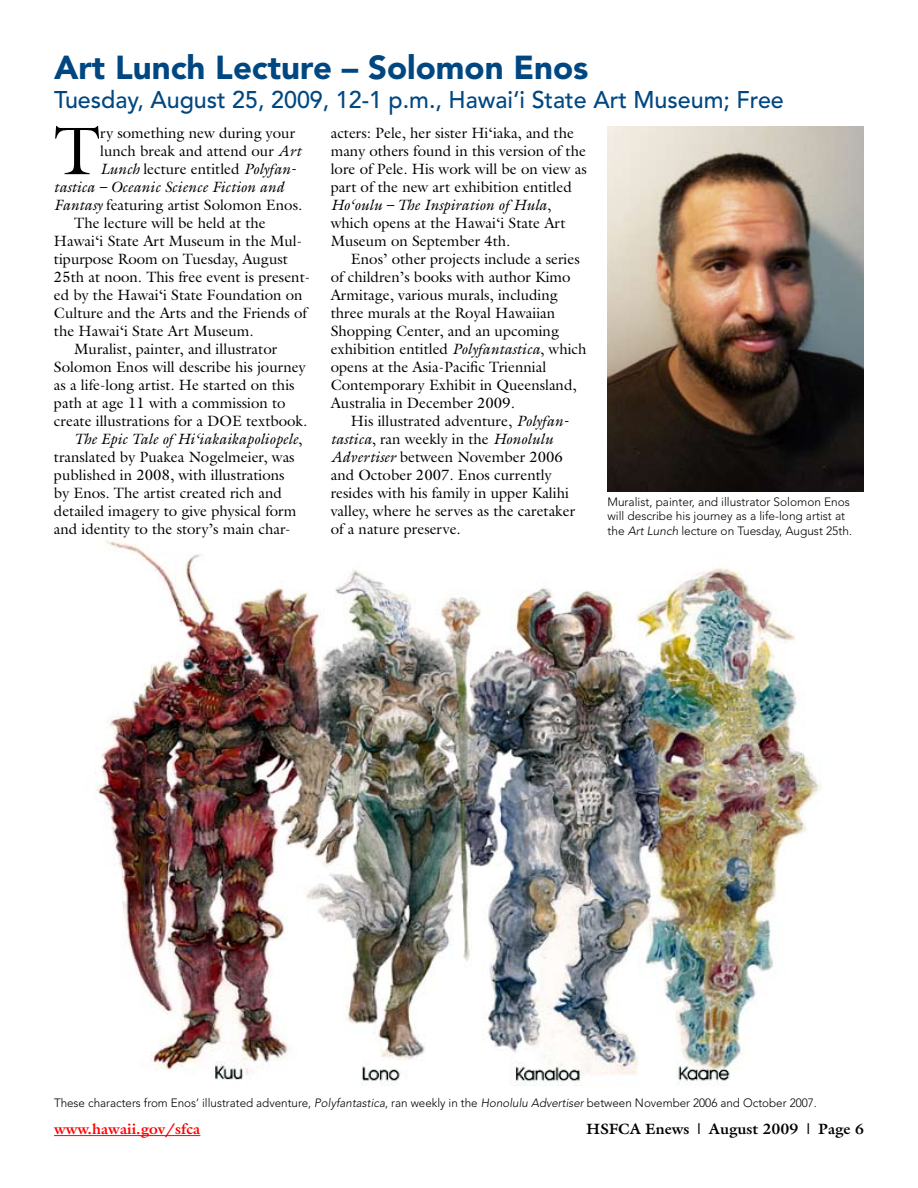
<style>
.page{position:relative;width:918px;height:1188px;background:#fff}
.page>*{position:absolute;margin:0;border:0;box-sizing:border-box;transform-origin:0 0}
.t1{font:67.95px "Galliard";color:#000}
.t2{font:900 33px "Avenir";color:#004781}
.t3{font:500 24px "Avenir";color:#004781}
.t4{font:15px/18px "Galliard";color:#000}
.t5{font:italic 15px "Galliard";color:#000}
.t6{font:700 15px "Galliard";color:#000}
.t7{font:700 15px "Galliard";color:#f00}
.t8{font:300 12px/14.4px "Avenir";color:#000}
.s1{font-style:italic}
.s2{font-style:normal}
</style>
<div class="page">
<img style="left:94px;top:539px;width:728px;height:546px">
<hr style="left:54px;top:1135px;width:146px;height:1px;background:#f00">
<img style="left:608px;top:126px;width:256px;height:365px">
<h2 class="t2" style="left:54px;top:47px;width:536px">Art Lunch Lecture – Solomon Enos</h2>
<h3 class="t3" style="left:54px;top:85px;width:731px">Tuesday, August 25, 2009, 12-1 p.m., Hawai‘i State Art Museum; Free</h3>
<h1 class="t1" style="left:54px;top:108px;width:48px">T</h1>
<p class="t4" style="left:100px;top:124px;width:196px">ry something new during your</p>
<p class="t4" style="left:331px;top:124px;width:258px">acters: Pele, her sister Hi‘iaka, and the many others found in this version of the lore of Pele. His work will be on view as part of the new art exhibition entitled <span class="s1">Ho‘oulu – The Inspiration of Hula</span>, which opens at the Hawai‘i State Art Museum on September 4th.</p>
<p class="t4" style="left:331px;top:250px;width:257px;text-indent:20px">Enos’ other projects include a series of children’s books with author Kimo Armitage, various murals, including three murals at the Royal Hawaiian Shopping Center, and an upcoming exhibition entitled <span class="s1">Polyfantastica</span>, which opens at the Asia-Pacific Triennial Contemporary Exhibit in Queensland, Australia in December 2009.</p>
<p class="t4" style="left:331px;top:412px;width:246px;text-indent:20px">His illustrated adventure, <span class="s1">Polyfan&shy;tastica</span>, ran weekly in the <span class="s1">Honolulu Advertiser</span> between November 2006 and October 2007. Enos currently resides with his family in upper Kalihi valley, where he serves as the caretaker of a nature preserve.</p>
<p class="t4" style="left:100px;top:142px;width:203px">lunch break and attend our <span class="s1">Art</span></p>
<p class="t4" style="left:100px;top:160px;width:197px"><span class="s1">Lunch</span> lecture entitled <span class="s1">Polyfan-</span></p>
<p class="t5" style="left:54px;top:178px;width:232px">tastica – Oceanic Science Fiction and</p>
<p class="t4" style="left:54px;top:196px;width:250px"><span class="s1">Fantasy</span> featuring artist Solomon Enos.</p>
<p class="t4" style="left:74px;top:214px;width:193px">The lecture will be held at the</p>
<p class="t4" style="left:54px;top:232px;width:250px">Hawai‘i State Art Museum in the Mul-</p>
<p class="t4" style="left:54px;top:250px;width:235px">tipurpose Room on Tuesday, August</p>
<p class="t4" style="left:54px;top:268px;width:258px">25th at noon. This free event is present-</p>
<p class="t4" style="left:54px;top:286px;width:250px">ed by the Hawai‘i State Foundation on</p>
<p class="t4" style="left:54px;top:304px;width:254px">Culture and the Arts and the Friends of</p>
<p class="t4" style="left:54px;top:322px;width:201px">the Hawai‘i State Art Museum.</p>
<p class="t4" style="left:74px;top:340px;width:204px">Muralist, painter, and illustrator</p>
<p class="t4" style="left:54px;top:358px;width:253px">Solomon Enos will describe his journey</p>
<p class="t4" style="left:54px;top:376px;width:242px">as a life-long artist. He started on this</p>
<p class="t4" style="left:54px;top:394px;width:233px">path at age 11 with a commission to</p>
<p class="t4" style="left:54px;top:412px;width:255px">create illustrations for a DOE textbook.</p>
<p class="t5" style="left:74px;top:430px;width:230px">The Epic Tale of Hi‘iakaikapoliopele<span class="s2">,</span></p>
<p class="t4" style="left:54px;top:448px;width:242px">translated by Puakea Nogelmeier, was</p>
<p class="t4" style="left:54px;top:466px;width:232px">published in 2008, with illustrations</p>
<p class="t4" style="left:54px;top:484px;width:230px">by Enos. The artist created rich and</p>
<p class="t4" style="left:54px;top:502px;width:244px">detailed imagery to give physical form</p>
<p class="t4" style="left:54px;top:520px;width:238px">and identity to the story’s main char-</p>
<p class="t8" style="left:608px;top:494px;width:246px">Muralist, painter, and illustrator Solomon Enos will describe his journey as a life-long artist at the <span class="s1">Art Lunch</span> lecture on Tuesday, August 25th.</p>
<p class="t8" style="left:54px;top:1096px;width:764px">These characters from Enos’ illustrated adventure, <span class="s1">Polyfantastica</span>, ran weekly in the <span class="s1">Honolulu Advertiser</span> between November 2006 and October 2007.</p>
<p class="t7" style="left:54px;top:1119px;width:148px">www.hawaii.gov/sfca</p>
<p class="t6" style="left:586px;top:1119px;width:279px">HSFCA Enews | August 2009 | Page 6</p>
</div>
